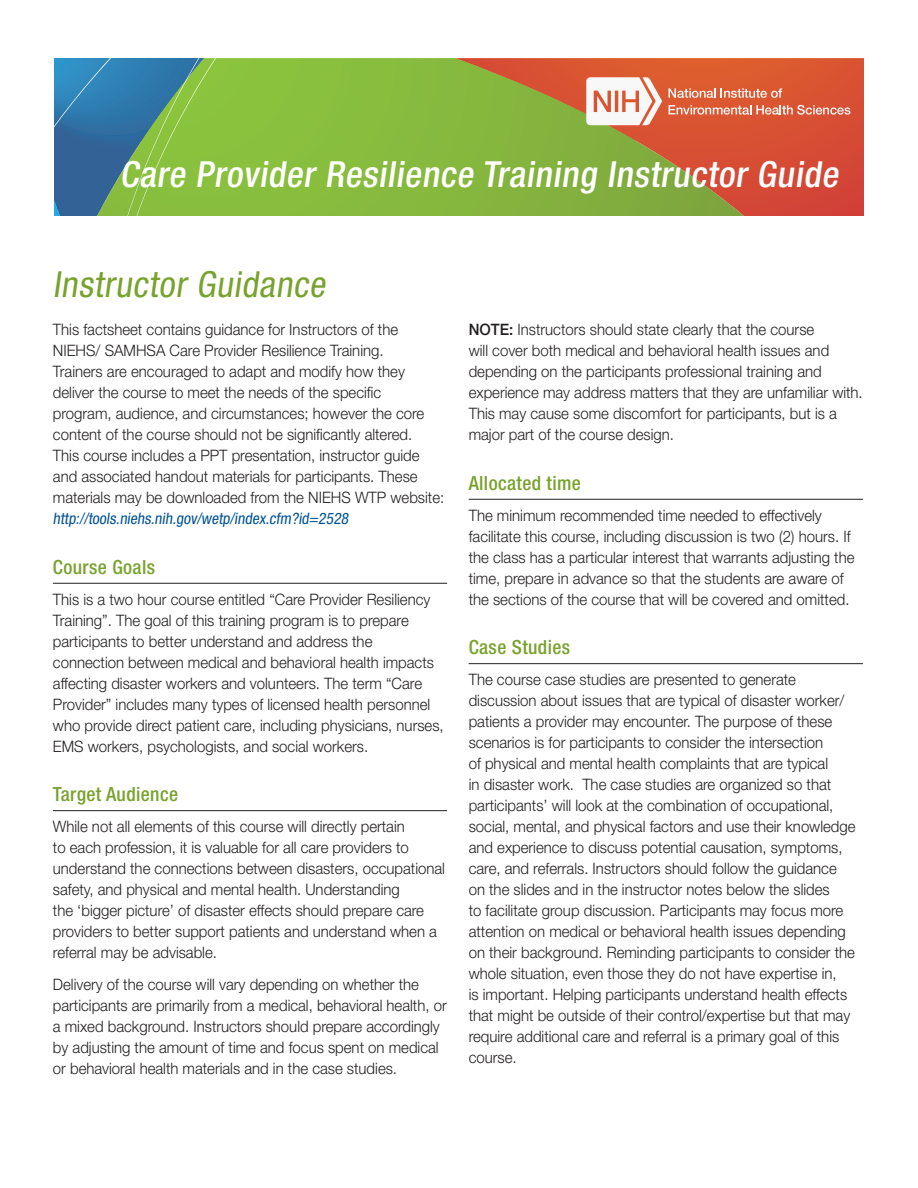
<style>
.page{position:relative;width:918px;height:1188px;background:#fff}
.page>*{position:absolute;margin:0;border:0;box-sizing:border-box;transform-origin:0 0}
.Primary_Title{font:500 condensed 36px "Helvetica Neue LT Std";color:#fff}
.Secondary_Title{font:condensed 36px "Helvetica Neue LT Std";color:#78a22d}
.Factsheet_Sub_Green{font:500 condensed 19.5px "Helvetica Neue LT Std";letter-spacing:.02em;color:#78a22d}
.Body{font:300 15.75px/21px "Helvetica Neue LT Std";color:#231f20;scale:.95 1}
.s1{font-weight:400;font-stretch:condensed;color:#005294}
.s2{font-weight:500}
</style>
<div class="page">
<svg style="left:54px;top:58px;width:810px;height:158px;background:#96964c"></svg>
<hr style="left:53px;top:583px;width:394px;height:1px;background:#231f20">
<hr style="left:53px;top:810px;width:394px;height:1px;background:#231f20">
<hr style="left:469px;top:499px;width:394px;height:1px;background:#231f20">
<hr style="left:469px;top:663px;width:394px;height:1px;background:#231f20">
<p class="Primary_Title" style="left:120px;top:152px;width:726px">Care Provider Resilience Training Instructor Guide</p>
<p class="Secondary_Title" style="left:53px;top:263px;width:279px">Instructor Guidance</p>
<p class="Body" style="left:53px;top:319px;width:413px">This factsheet contains guidance for Instructors of the NIEHS/ SAMHSA Care Provider Resilience Training.<br>Trainers are encouraged to adapt and modify how they deliver the course to meet the needs of the specific<br>program, audience, and circumstances; however the core content of the course should not be significantly altered.<br>This course includes a PPT presentation, instructor guide and associated handout materials for participants. These materials may be downloaded from the NIEHS WTP website: <span class="s1">http://tools.niehs.nih.gov/wetp/index.cfm?id=2528</span></p>
<p class="Factsheet_Sub_Green" style="left:53px;top:555px;width:104px">Course Goals</p>
<p class="Body" style="left:53px;top:588px;width:413px">This is a two hour course entitled “Care Provider Resiliency Training”. The goal of this training program is to prepare participants to better understand and address the connection between medical and behavioral health impacts affecting disaster workers and volunteers. The term “Care Provider” includes many types of licensed health personnel who provide direct patient care, including physicians, nurses, EMS workers, psychologists, and social workers.</p>
<p class="Factsheet_Sub_Green" style="left:53px;top:783px;width:127px">Target Audience</p>
<p class="Body" style="left:53px;top:816px;width:414px">While not all elements of this course will directly pertain<br>to each profession, it is valuable for all care providers to understand the connections between disasters, occupational safety, and physical and mental health. Understanding<br>the ‘bigger picture’ of disaster effects should prepare care providers to better support patients and understand when a referral may be advisable.</p>
<p class="Body" style="left:53px;top:973px;width:416px">Delivery of the course will vary depending on whether the participants are primarily from a medical, behavioral health, or a mixed background. Instructors should prepare accordingly by adjusting the amount of time and focus spent on medical or behavioral health materials and in the case studies.</p>
<p class="Body" style="left:469px;top:319px;width:416px"><span class="s2">NOTE:</span> Instructors should state clearly that the course<br>will cover both medical and behavioral health issues and depending on the participants professional training and experience may address matters that they are unfamiliar with.<br>This may cause some discomfort for participants, but is a major part of the course design.</p>
<p class="Factsheet_Sub_Green" style="left:469px;top:471px;width:114px">Allocated time</p>
<p class="Body" style="left:469px;top:504px;width:408px">The minimum recommended time needed to effectively facilitate this course, including discussion is two (2) hours. If the class has a particular interest that warrants adjusting the time, prepare in advance so that the students are aware of the sections of the course that will be covered and omitted.</p>
<p class="Factsheet_Sub_Green" style="left:469px;top:636px;width:103px">Case Studies</p>
<p class="Body" style="left:469px;top:669px;width:409px">The course case studies are presented to generate discussion about issues that are typical of disaster worker/ patients a provider may encounter. The purpose of these scenarios is for participants to consider the intersection<br>of physical and mental health complaints that are typical<br>in disaster work. The case studies are organized so that participants’ will look at the combination of occupational, social, mental, and physical factors and use their knowledge and experience to discuss potential causation, symptoms, care, and referrals. Instructors should follow the guidance on the slides and in the instructor notes below the slides<br>to facilitate group discussion. Participants may focus more attention on medical or behavioral health issues depending on their background. Reminding participants to consider the whole situation, even those they do not have expertise in,<br>is important. Helping participants understand health effects that might be outside of their control/expertise but that may require additional care and referral is a primary goal of this course.</p>
</div>
